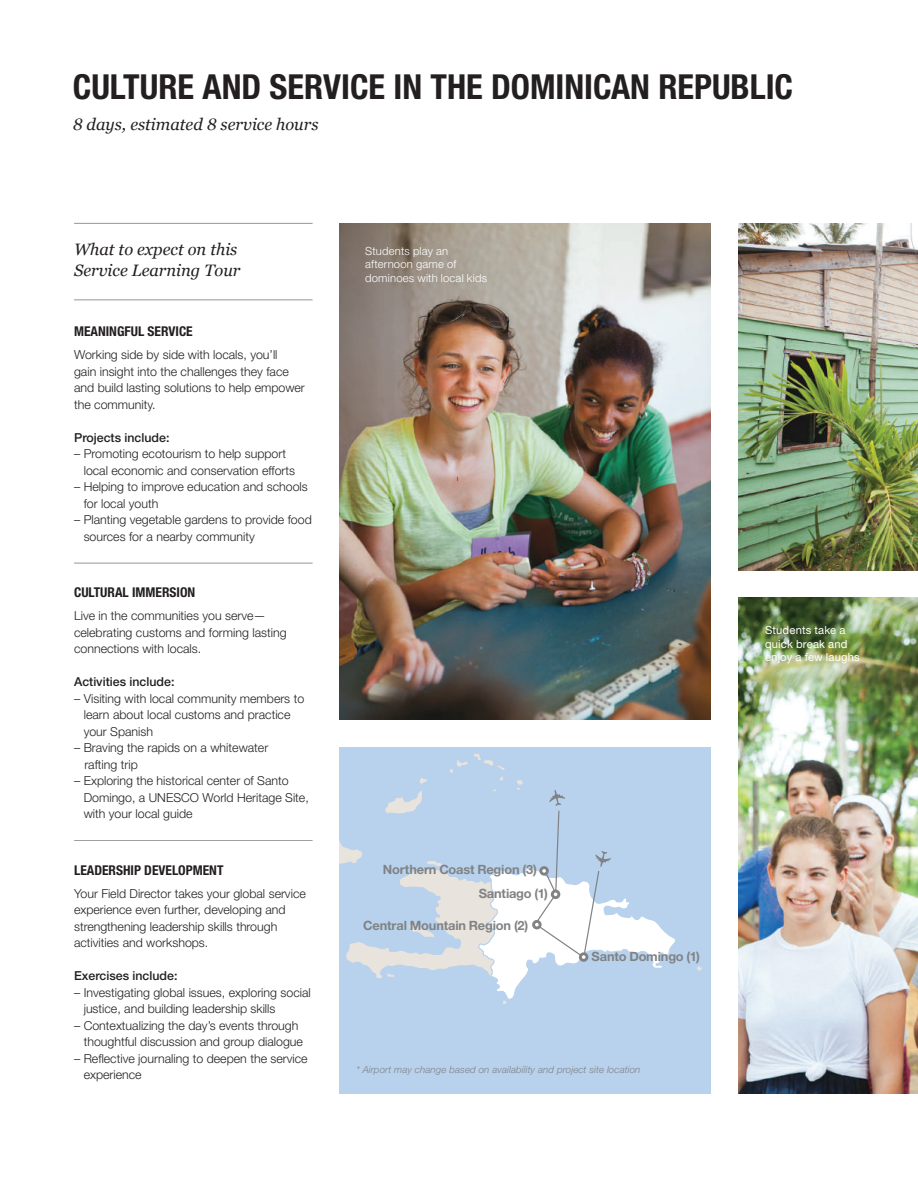
<style>
.page{position:relative;width:918px;height:1188px;background:#fff}
.page>*{position:absolute;margin:0;border:0;box-sizing:border-box;transform-origin:0 0}
.t1{font:700 condensed 34.5px "Helvetica Neue LT Std";color:#231f20}
.t2{font:italic 16.5px/21px "Georgia";color:#231f20}
.t3{font:700 condensed 13.5px "Helvetica Neue LT Std";color:#231f20}
.t4{font:700 12.75px "Helvetica Neue LT Std";letter-spacing:-.01em;color:#808284}
.t5{font:300 12.3px/16.5px "Helvetica Neue LT Std";color:#231f20}
.t6{font:500 12.3px "Helvetica Neue LT Std";color:#231f20}
.t7{font:300 11.25px/13.5px "Helvetica Neue LT Std";letter-spacing:.015em;color:#fff}
.t8{font:11.25px/13.5px "Helvetica Neue LT Std";letter-spacing:.015em;color:#fff}
.t9{font:italic 300 9.75px "Helvetica Neue LT Std";letter-spacing:.01em;color:#808285}
</style>
<div class="page">
<div style="left:340px;top:747px;width:371px;height:347px;background:#b8d2ed"></div>
<svg style="left:697px;top:966px;width:5px;height:5px"></svg>
<svg style="left:340px;top:753px;width:335px;height:252px"></svg>
<img style="left:738px;top:224px;width:180px;height:346px">
<img style="left:738px;top:597px;width:180px;height:497px">
<img style="left:340px;top:224px;width:371px;height:496px">
<hr style="left:74px;top:223px;width:239px;height:1px;background:#939598">
<hr style="left:74px;top:300px;width:239px;height:1px;background:#939598">
<hr style="left:74px;top:563px;width:239px;height:1px;background:#939598">
<hr style="left:74px;top:840px;width:239px;height:1px;background:#939598">
<h1 class="t1" style="left:73px;top:66px;width:722px">CULTURE AND SERVICE IN THE DOMINICAN REPUBLIC</h1>
<h2 class="t2" style="left:73px;top:113px;width:247px">8 days, estimated 8 service hours</h2>
<h2 class="t2" style="left:74px;top:238px;width:168px">What to expect on this<br>Service Learning Tour</h2>
<p class="t3" style="left:74px;top:323px;width:120px">MEANINGFUL SERVICE</p>
<p class="t5" style="left:74px;top:346px;width:232px">Working side by side with locals, you’ll<br>gain insight into the challenges they face and build lasting solutions to help empower the community.</p>
<p class="t6" style="left:74px;top:430px;width:97px">Projects include:</p>
<p class="t5" style="left:84px;top:445px;width:213px;text-indent:-10px">– Promoting ecotourism to help support local economic and conservation efforts</p>
<p class="t5" style="left:84px;top:478px;width:226px;text-indent:-10px">– Helping to improve education and schools for local youth</p>
<p class="t5" style="left:84px;top:511px;width:230px;text-indent:-10px">– Planting vegetable gardens to provide food sources for a nearby community</p>
<p class="t3" style="left:74px;top:584px;width:123px">CULTURAL IMMERSION</p>
<p class="t5" style="left:74px;top:607px;width:214px">Live in the communities you serve— celebrating customs and forming lasting connections with locals.</p>
<p class="t6" style="left:74px;top:675px;width:102px">Activities include:</p>
<p class="t5" style="left:84px;top:690px;width:222px;text-indent:-10px">– Visiting with local community members to learn about local customs and practice your Spanish</p>
<p class="t5" style="left:84px;top:739px;width:185px;text-indent:-10px">– Braving the rapids on a whitewater rafting trip</p>
<p class="t5" style="left:84px;top:772px;width:227px;text-indent:-10px">– Exploring the historical center of Santo<br>Domingo, a UNESCO World Heritage Site, with your local guide</p>
<p class="t3" style="left:74px;top:862px;width:151px">LEADERSHIP DEVELOPMENT</p>
<p class="t5" style="left:74px;top:885px;width:233px">Your Field Director takes your global service experience even further, developing and strengthening leadership skills through activities and workshops.</p>
<p class="t6" style="left:74px;top:969px;width:105px">Exercises include:</p>
<p class="t5" style="left:84px;top:984px;width:229px;text-indent:-10px">– Investigating global issues, exploring social justice, and building leadership skills</p>
<p class="t5" style="left:84px;top:1017px;width:221px;text-indent:-10px">– Contextualizing the day’s events through thoughtful discussion and group dialogue</p>
<p class="t5" style="left:84px;top:1050px;width:225px;text-indent:-10px">– Reflective journaling to deepen the service experience</p>
<p class="t7" style="left:365px;top:244px;width:123px">Students play an afternoon game of dominoes with local kids</p>
<p class="t4" style="left:383px;top:862px;width:156px">Northern Coast Region (3)</p>
<p class="t4" style="left:479px;top:885px;width:71px">Santiago (1)</p>
<p class="t4" style="left:363px;top:918px;width:167px">Central Mountain Region (2)</p>
<p class="t4" style="left:592px;top:949px;width:110px">Santo Domingo (1)</p>
<p class="t9" style="left:356px;top:1064px;width:286px">* Airport may change based on availability and project site location</p>
<p class="t8" style="left:765px;top:623px;width:96px">Students take a quick break and enjoy a few laughs</p>
</div>
